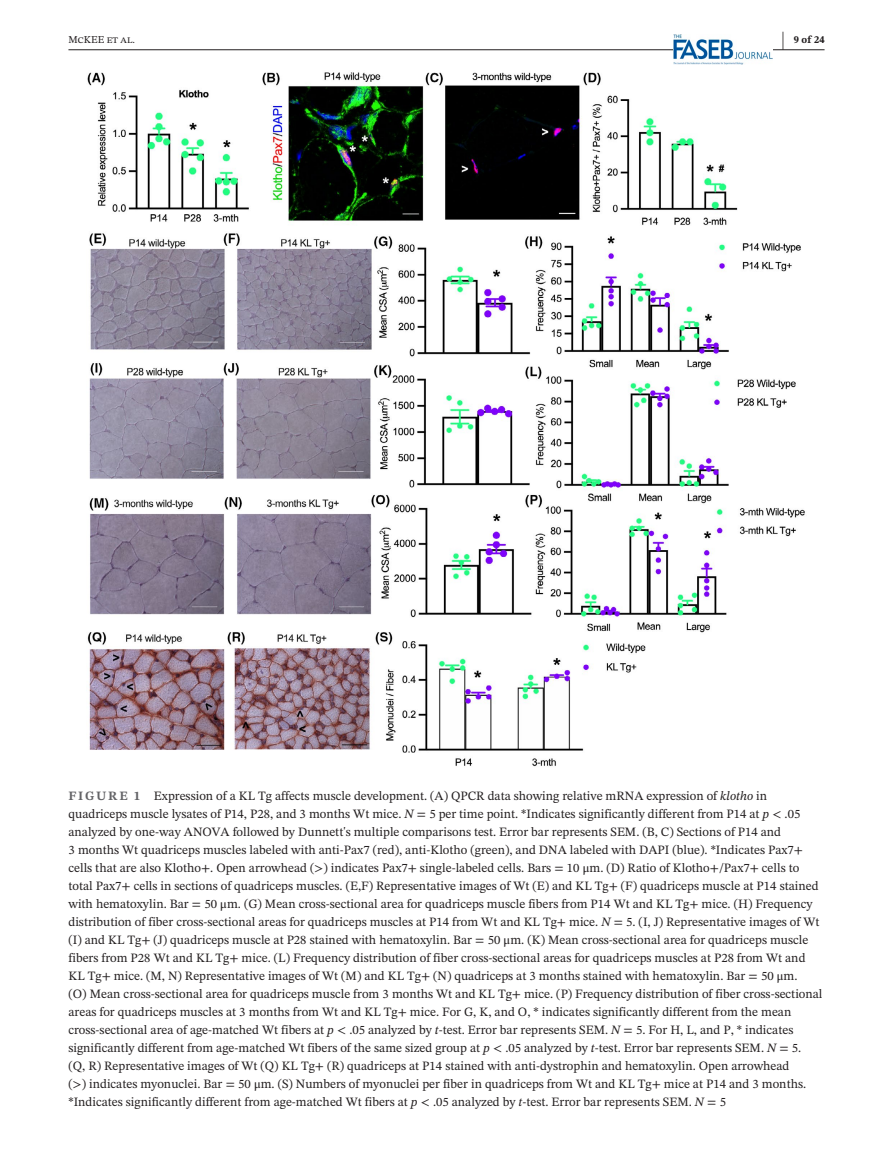
<style>
.page{position:relative;width:893px;height:1174px;background:#fff}
.page>*{position:absolute;margin:0;border:0;box-sizing:border-box;transform-origin:0 0}
.t1{font:700 21px "STIX Two Text";color:#231f20;scale:.42 1}
.t2{font:12.75px/18px "STIX Two Text";color:#231f20}
.t3{font:10.5px "STIX Two Text";color:#231f20}
.t4{font:700 10.5px "STIX Two Text";color:#231f20}
.s1{font-weight:700;color:#636366}
.s2{font-style:italic}
.s3{font-family:"STIX"}
</style>
<div class="page">
<hr style="left:68px;top:49px;width:756px;height:1px;background:#231f20">
<img style="left:673px;top:35px;width:99px;height:30px">
<img style="left:87px;top:72px;width:718px;height:695px">
<h1 class="t1" style="left:782px;top:24px;width:8px">|</h1>
<p class="t3" style="left:68px;top:32px;width:68px">McKEE et al.</p>
<p class="t4" style="left:794px;top:32px;width:32px">9 of 24</p>
<p class="t2" style="left:68px;top:786px;width:756px"><span class="s1">FIGURE 1</span> Expression of a KL Tg affects muscle development. (A) QPCR data showing relative mRNA expression of <span class="s2">klotho</span> in quadriceps muscle lysates of P14, P28, and 3 months Wt mice. <span class="s2">N</span> = 5 per time point. *Indicates significantly different from P14 at <span class="s2">p</span> &lt; .05 analyzed by one-way ANOVA followed by Dunnett's multiple comparisons test. Error bar represents SEM. (B, C) Sections of P14 and<br>3 months Wt quadriceps muscles labeled with anti-Pax7 (red), anti-Klotho (green), and DNA labeled with DAPI (blue). *Indicates Pax7+ cells that are also Klotho+. Open arrowhead (&gt;) indicates Pax7+ single-labeled cells. Bars = 10 <span class="s3">μ</span>m. (D) Ratio of Klotho+/Pax7+ cells to total Pax7+ cells in sections of quadriceps muscles. (E,F) Representative images of Wt (E) and KL Tg+ (F) quadriceps muscle at P14 stained with hematoxylin. Bar = 50 <span class="s3">μ</span>m. (G) Mean cross-sectional area for quadriceps muscle fibers from P14 Wt and KL Tg+ mice. (H) Frequency distribution of fiber cross-sectional areas for quadriceps muscles at P14 from Wt and KL Tg+ mice. <span class="s2">N</span> = 5. (I, J) Representative images of Wt (I) and KL Tg+ (J) quadriceps muscle at P28 stained with hematoxylin. Bar = 50 <span class="s3">μ</span>m. (K) Mean cross-sectional area for quadriceps muscle fibers from P28 Wt and KL Tg+ mice. (L) Frequency distribution of fiber cross-sectional areas for quadriceps muscles at P28 from Wt and KL Tg+ mice. (M, N) Representative images of Wt (M) and KL Tg+ (N) quadriceps at 3 months stained with hematoxylin. Bar = 50 <span class="s3">μ</span>m.<br>(O) Mean cross-sectional area for quadriceps muscle from 3 months Wt and KL Tg+ mice. (P) Frequency distribution of fiber cross-sectional areas for quadriceps muscles at 3 months from Wt and KL Tg+ mice. For G, K, and O, * indicates significantly different from the mean cross-sectional area of age-matched Wt fibers at <span class="s2">p</span> &lt; .05 analyzed by <span class="s2">t</span>-test. Error bar represents SEM. <span class="s2">N</span> = 5. For H, L, and P, * indicates significantly different from age-matched Wt fibers of the same sized group at <span class="s2">p</span> &lt; .05 analyzed by <span class="s2">t</span>-test. Error bar represents SEM. <span class="s2">N</span> = 5.<br>(Q, R) Representative images of Wt (Q) KL Tg+ (R) quadriceps at P14 stained with anti-dystrophin and hematoxylin. Open arrowhead<br>(&gt;) indicates myonuclei. Bar = 50 <span class="s3">μ</span>m. (S) Numbers of myonuclei per fiber in quadriceps from Wt and KL Tg+ mice at P14 and 3 months. *Indicates significantly different from age-matched Wt fibers at <span class="s2">p</span> &lt; .05 analyzed by <span class="s2">t</span>-test. Error bar represents SEM. <span class="s2">N</span> = 5</p>
</div>
